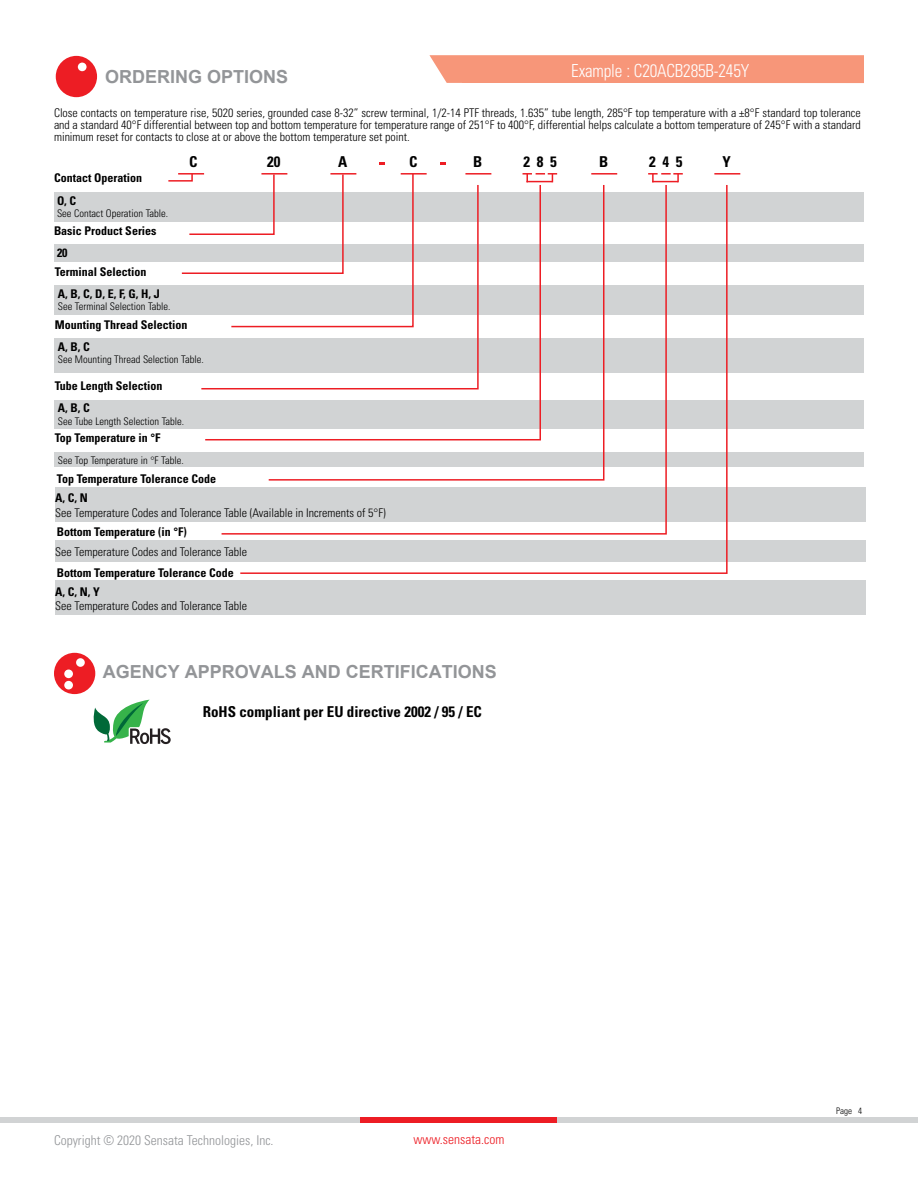
<style>
.page{position:relative;width:918px;height:1188px;background:#fff}
.page>*{position:absolute;margin:0;border:0;box-sizing:border-box;transform-origin:0 0}
.t1{font:700 18px "Arial";color:#939598}
.t2{font:300 condensed 18px "Univers";letter-spacing:-.01em;color:#fff;scale:.95 1}
.t3{font:700 condensed 15px "Univers";color:#000}
.t4{font:300 condensed 13.5px "Univers";color:#939598}
.t5{font:300 condensed 13.5px "Univers";color:#ed1d24}
.t6{font:300 condensed 12px/12.1px "Univers";color:#000;text-align:justify}
.t7{font:700 condensed 12px "Univers";color:#000}
.t8{font:300 condensed 10.5px "Univers";color:#000}
.t9{font:300 condensed 9px "Univers";color:#000}
</style>
<div class="page">
<div style="left:0;top:1117px;width:918px;height:6px;background:#d1d3d4"></div>
<div style="left:361px;top:1117px;width:196px;height:6px;background:#ed1d24"></div>
<div style="left:54px;top:192px;width:810px;height:29px;background:#d1d3d4"></div>
<div style="left:54px;top:245px;width:810px;height:17px;background:#d1d3d4"></div>
<div style="left:55px;top:286px;width:809px;height:29px;background:#d1d3d4"></div>
<div style="left:55px;top:400px;width:809px;height:28px;background:#d1d3d4"></div>
<div style="left:55px;top:452px;width:809px;height:15px;background:#d1d3d4"></div>
<div style="left:55px;top:338px;width:809px;height:35px;background:#d1d3d4"></div>
<svg style="left:429px;top:55px;width:435px;height:28px;background:#f8a991"></svg>
<div style="left:462px;top:57px;width:397px;height:26px;background:#f79679"></div>
<svg style="left:167px;top:173px;width:247px;height:113px"></svg>
<hr style="left:330px;top:173px;width:26px;height:2px;background:#ed1d24">
<hr style="left:261px;top:173px;width:26px;height:2px;background:#ed1d24">
<hr style="left:178px;top:173px;width:26px;height:2px;background:#ed1d24">
<hr style="left:465px;top:173px;width:26px;height:2px;background:#ed1d24">
<hr style="left:591px;top:173px;width:26px;height:2px;background:#ed1d24">
<hr style="left:714px;top:173px;width:26px;height:2px;background:#ed1d24">
<hr style="left:401px;top:173px;width:26px;height:2px;background:#ed1d24">
<svg style="left:648px;top:173px;width:35px;height:9px"></svg>
<svg style="left:523px;top:173px;width:34px;height:9px"></svg>
<svg style="left:54px;top:653px;width:41px;height:41px"></svg>
<svg style="left:93px;top:700px;width:78px;height:44px"></svg>
<div style="left:55px;top:541px;width:810px;height:21px;background:#d1d3d4"></div>
<div style="left:56px;top:487px;width:810px;height:34px;background:#d1d3d4"></div>
<div style="left:56px;top:581px;width:810px;height:34px;background:#d1d3d4"></div>
<svg style="left:220px;top:183px;width:19px;height:352px"></svg>
<svg style="left:239px;top:183px;width:489px;height:391px"></svg>
<div style="left:56px;top:56px;width:41px;height:41px;background:#ed1d24;border-radius:50%"></div>
<div style="left:78px;top:63px;width:9px;height:8px;background:#fff;border-radius:50%"></div>
<h1 class="t1" style="left:105px;top:65px;width:185px">ORDERING OPTIONS</h1>
<h1 class="t2" style="left:571px;top:60px;width:189px">Example : C20ACB285B-245Y</h1>
<p class="t6" style="left:54px;top:107px;width:808px">Close contacts on temperature rise, 5020 series, grounded case 8-32” screw terminal, 1/2-14 PTF threads, 1.635” tube length, 285°F top temperature with a ±8°F standard top tolerance and a standard 40°F differential between top and bottom temperature for temperature range of 251°F to 400°F, differential helps calculate a bottom temperature of 245°F with a standard minimum reset for contacts to close at or above the bottom temperature set point.</p>
<p class="t7" style="left:54px;top:171px;width:90px">Contact Operation</p>
<p class="t7" style="left:57px;top:193px;width:21px">O, C</p>
<p class="t8" style="left:57px;top:207px;width:113px">See Contact Operation Table.</p>
<p class="t7" style="left:57px;top:246px;width:12px">20</p>
<p class="t7" style="left:58px;top:286px;width:104px">A, B, C, D, E, F, G, H, J</p>
<p class="t8" style="left:58px;top:300px;width:114px">See Terminal Selection Table.</p>
<p class="t7" style="left:54px;top:223px;width:104px">Basic Product Series</p>
<p class="t7" style="left:55px;top:264px;width:93px">Terminal Selection</p>
<p class="t3" style="left:189px;top:152px;width:10px">C</p>
<p class="t3" style="left:267px;top:152px;width:15px">20</p>
<p class="t3" style="left:338px;top:152px;width:11px">A</p>
<p class="t3" style="left:409px;top:152px;width:10px">C</p>
<p class="t3" style="left:473px;top:152px;width:11px">B</p>
<p class="t3" style="left:523px;top:152px;width:35px">2 8 5</p>
<p class="t3" style="left:599px;top:152px;width:11px">B</p>
<p class="t3" style="left:649px;top:152px;width:35px">2 4 5</p>
<p class="t3" style="left:723px;top:152px;width:10px">Y</p>
<p class="t7" style="left:55px;top:317px;width:134px">Mounting Thread Selection</p>
<p class="t7" style="left:58px;top:339px;width:33px">A, B, C</p>
<p class="t8" style="left:58px;top:353px;width:147px">See Mounting Thread Selection Table.</p>
<p class="t7" style="left:55px;top:378px;width:109px">Tube Length Selection</p>
<p class="t7" style="left:58px;top:401px;width:33px">A, B, C</p>
<p class="t8" style="left:58px;top:415px;width:128px">See Tube Length Selection Table.</p>
<p class="t8" style="left:58px;top:454px;width:128px">See Top Temperature in °F Table.</p>
<p class="t7" style="left:55px;top:431px;width:107px">Top Temperature in °F</p>
<p class="t7" style="left:57px;top:471px;width:161px">Top Temperature Tolerance Code</p>
<p class="t7" style="left:55px;top:491px;width:34px">A, C, N</p>
<p class="t6" style="left:55px;top:506px;width:332px">See Temperature Codes and Tolerance Table (Available in Increments of 5°F)</p>
<p class="t6" style="left:55px;top:546px;width:193px">See Temperature Codes and Tolerance Table</p>
<p class="t7" style="left:55px;top:584px;width:46px">A, C, N, Y</p>
<p class="t6" style="left:55px;top:600px;width:193px">See Temperature Codes and Tolerance Table</p>
<p class="t7" style="left:57px;top:525px;width:131px">Bottom Temperature (in °F)</p>
<p class="t7" style="left:57px;top:565px;width:178px">Bottom Temperature Tolerance Code</p>
<h1 class="t1" style="left:103px;top:659px;width:396px">AGENCY APPROVALS AND CERTIFICATIONS</h1>
<p class="t3" style="left:203px;top:703px;width:281px">RoHS compliant per EU directive 2002 / 95 / EC</p>
<p class="t4" style="left:54px;top:1132px;width:221px">Copyright © 2020 Sensata Technologies, Inc.</p>
<p class="t5" style="left:414px;top:1131px;width:92px">www.sensata.com</p>
<p class="t9" style="left:836px;top:1105px;width:27px">Page 4</p>
</div>
